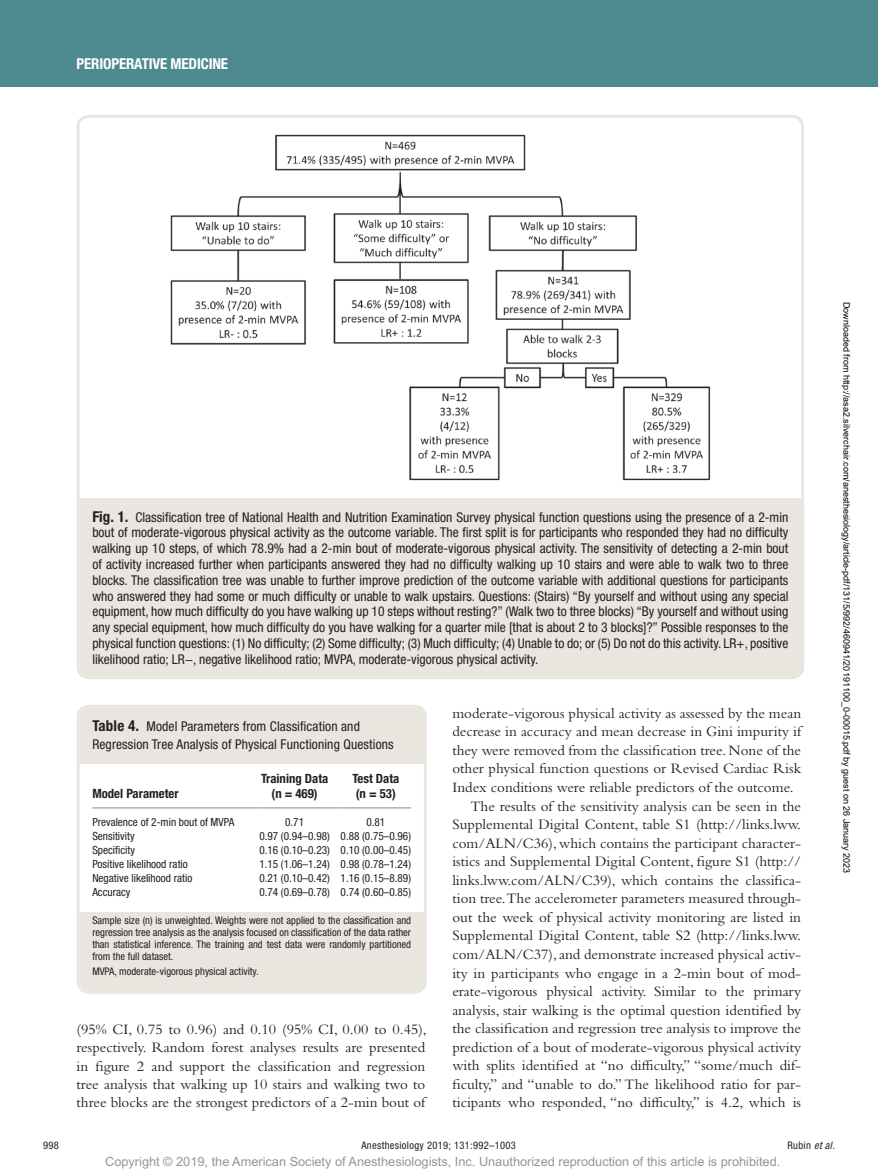
<style>
.page{position:relative;width:878px;height:1175px;background:#fff}
.page>*{position:absolute;margin:0;border:0;box-sizing:border-box;transform-origin:0 0}
.t1{font:15px/18.5px "Bembo Std";color:#231f20;text-align:justify}
.t2{font:700 condensed 15px "Helvetica Neue LT Std";letter-spacing:-.01em;color:#fff}
.t3{font:condensed 13.5px/15.8px "Helvetica Neue LT Std";letter-spacing:.01em;color:#231f20;text-align:justify}
.t4{font:12.75px "Arial MT Std";color:#939598}
.t5{font:700 condensed 12.75px/15px "Helvetica Neue LT Std";color:#231f20;text-align:center}
.t6{font:condensed 11.25px "Helvetica Neue LT Std";color:#231f20}
.t7{font:condensed 10.5px/12px "Helvetica Neue LT Std";color:#231f20;text-align:justify}
.t8{font:condensed 10.5px "Helvetica Neue LT Std";letter-spacing:.03em;color:#231f20}
.t9{font:9px "Arial";color:#000}
.s1{font-weight:700;font-size:15px}
.s2{font-style:italic}
</style>
<div class="page">
<div style="left:0;top:0;width:878px;height:86px;background:#4d8a90"></div>
<img style="left:170px;top:134px;width:540px;height:347px">
<div style="left:80px;top:498px;width:721px;height:178px;background:#e9e6df"></div>
<div style="left:77px;top:115px;width:727px;height:564px;border:3px solid #e9e6df;border-radius:11px"></div>
<hr style="left:92px;top:807px;width:167px;height:1px;background:#9f967d">
<hr style="left:259px;top:807px;width:81px;height:1px;background:#9f967d">
<hr style="left:340px;top:807px;width:71px;height:1px;background:#9f967d">
<div style="left:80px;top:707px;width:344px;height:56px;background:#e9e6df"></div>
<div style="left:80px;top:912px;width:344px;height:73px;background:#e9e6df"></div>
<div style="left:80px;top:963px;width:344px;height:27px;background:#e9e6df"></div>
<div style="left:77px;top:704px;width:350px;height:289px;border:3px solid #e9e6df;border-radius:11px"></div>
<p class="t2" style="left:77px;top:54px;width:153px">Perioperative Medicine</p>
<p class="t3" style="left:92px;top:509px;width:697px"><span class="s1">Fig. 1.</span> Classification tree of National Health and Nutrition Examination Survey physical function questions using the presence of a 2-min bout of moderate-vigorous physical activity as the outcome variable. The first split is for participants who responded they had no difficulty walking up 10 steps, of which 78.9% had a 2-min bout of moderate-vigorous physical activity. The sensitivity of detecting a 2-min bout of activity increased further when participants answered they had no difficulty walking up 10 stairs and were able to walk two to three blocks. The classification tree was unable to further improve prediction of the outcome variable with additional questions for participants who answered they had some or much difficulty or unable to walk upstairs. Questions: (Stairs) “By yourself and without using any special equipment, how much difficulty do you have walking up 10 steps without resting?” (Walk two to three blocks) “By yourself and without using any special equipment, how much difficulty do you have walking for a quarter mile [that is about 2 to 3 blocks]?” Possible responses to the physical function questions: (1) No difficulty; (2) Some difficulty; (3) Much difficulty; (4) Unable to do; or (5) Do not do this activity. LR+, positive likelihood ratio; LR−, negative likelihood ratio; MVPA, moderate-vigorous physical activity.</p>
<p class="t3" style="left:92px;top:717px;width:303px;line-height:18px"><span class="s1">Table 4.</span> Model Parameters from Classification and<br>Regression Tree Analysis of Physical Functioning Questions</p>
<p class="t5" style="left:92px;top:786px;width:88px">Model Parameter</p>
<p class="t5" style="left:261px;top:771px;width:69px">Training Data (n = 469)</p>
<p class="t5" style="left:352px;top:771px;width:48px;text-align:left">Test Data (n = 53)</p>
<p class="t6" style="left:92px;top:815px;width:143px">Prevalence of 2-min bout of MVPA</p>
<p class="t6" style="left:285px;top:815px;width:20px">0.71</p>
<p class="t6" style="left:366px;top:815px;width:20px">0.81</p>
<p class="t6" style="left:92px;top:829px;width:44px">Sensitivity</p>
<p class="t6" style="left:259px;top:829px;width:153px">0.97 (0.94–0.98) 0.88 (0.75–0.96)</p>
<p class="t6" style="left:92px;top:843px;width:44px">Specificity</p>
<p class="t6" style="left:259px;top:843px;width:153px">0.16 (0.10–0.23) 0.10 (0.00–0.45)</p>
<p class="t6" style="left:92px;top:857px;width:97px">Positive likelihood ratio</p>
<p class="t6" style="left:259px;top:857px;width:153px">1.15 (1.06–1.24) 0.98 (0.78–1.24)</p>
<p class="t6" style="left:92px;top:872px;width:101px">Negative likelihood ratio</p>
<p class="t6" style="left:259px;top:872px;width:153px">0.21 (0.10–0.42) 1.16 (0.15–8.89)</p>
<p class="t6" style="left:92px;top:886px;width:39px">Accuracy</p>
<p class="t6" style="left:259px;top:886px;width:153px">0.74 (0.69–0.78) 0.74 (0.60–0.85)</p>
<p class="t7" style="left:92px;top:914px;width:320px">Sample size (n) is unweighted. Weights were not applied to the classification and regression tree analysis as the analysis focused on classification of the data rather than statistical inference. The training and test data were randomly partitioned from the full dataset.</p>
<p class="t7" style="left:92px;top:965px;width:168px">MVPA, moderate-vigorous physical activity.</p>
<p class="t1" style="left:77px;top:1019px;width:352px">(95% CI, 0.75 to 0.96) and 0.10 (95% CI, 0.00 to 0.45), respectively. Random forest analyses results are presented in figure 2 and support the classification and regression tree analysis that walking up 10 stairs and walking two to three blocks are the strongest predictors of a 2-min bout of</p>
<p class="t1" style="left:452px;top:703px;width:350px">moderate-vigorous physical activity as assessed by the mean</p>
<p class="t1" style="left:452px;top:722px;width:350px">decrease in accuracy and mean decrease in Gini impurity if</p>
<p class="t1" style="left:452px;top:740px;width:350px">they were removed from the classification tree. None of the</p>
<p class="t1" style="left:452px;top:759px;width:350px">other physical function questions or Revised Cardiac Risk</p>
<p class="t1" style="left:452px;top:778px;width:343px">Index conditions were reliable predictors of the outcome.</p>
<p class="t1" style="left:470px;top:796px;width:332px">The results of the sensitivity analysis can be seen in the</p>
<p class="t1" style="left:452px;top:815px;width:350px">Supplemental Digital Content, table S1 (http://links.lww.</p>
<p class="t1" style="left:452px;top:833px;width:350px">com/ALN/C36), which contains the participant character-</p>
<p class="t1" style="left:452px;top:852px;width:350px">istics and Supplemental Digital Content, figure S1 (http://</p>
<p class="t1" style="left:452px;top:870px;width:350px">links.lww.com/ALN/C39), which contains the classifica-</p>
<p class="t1" style="left:452px;top:889px;width:350px">tion tree.The accelerometer parameters measured through-</p>
<p class="t1" style="left:452px;top:907px;width:350px">out the week of physical activity monitoring are listed in</p>
<p class="t1" style="left:452px;top:926px;width:350px">Supplemental Digital Content, table S2 (http://links.lww.</p>
<p class="t1" style="left:452px;top:944px;width:350px">com/ALN/C37), and demonstrate increased physical activ-</p>
<p class="t1" style="left:452px;top:963px;width:350px">ity in participants who engage in a 2-min bout of mod-</p>
<p class="t1" style="left:452px;top:981px;width:350px">erate-vigorous physical activity. Similar to the primary</p>
<p class="t1" style="left:452px;top:1000px;width:350px">analysis, stair walking is the optimal question identified by</p>
<p class="t1" style="left:452px;top:1019px;width:350px">the classification and regression tree analysis to improve the</p>
<p class="t1" style="left:452px;top:1037px;width:350px">prediction of a bout of moderate-vigorous physical activity</p>
<p class="t1" style="left:452px;top:1056px;width:350px">with splits identified at “no difficulty,” “some/much dif-</p>
<p class="t1" style="left:452px;top:1074px;width:350px">ficulty,” and “unable to do.” The likelihood ratio for par-</p>
<p class="t1" style="left:452px;top:1093px;width:350px">ticipants who responded, “no difficulty,” is 4.2, which is</p>
<p class="t9" style="left:850px;top:302px;width:573px;rotate:90deg">Downloaded from http://asa2.silverchair.com/anesthesiology/article-pdf/131/5/992/460941/20191100_0-00015.pdf by guest on 26 January 2023</p>
<p class="t7" style="left:43px;top:1139px;width:17px">998</p>
<p class="t8" style="left:361px;top:1139px;width:156px">Anesthesiology 2019; 131:992–1003</p>
<p class="t4" style="left:105px;top:1154px;width:676px">Copyright © 2019, the American Society of Anesthesiologists, Inc. Unauthorized reproduction of this article is prohibited.</p>
<p class="t7" style="left:787px;top:1139px;width:49px">Rubin <span class="s2">et al.</span></p>
</div>
